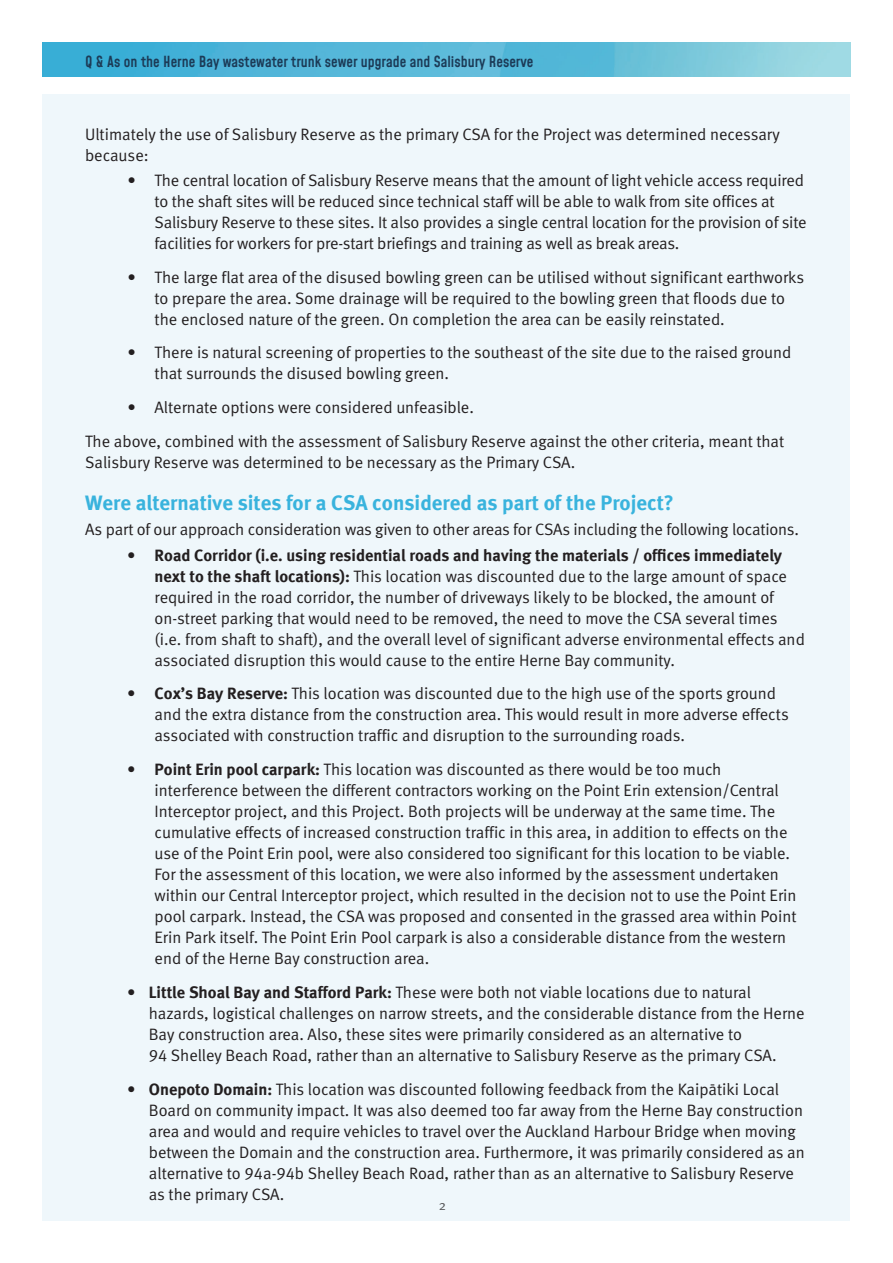
<style>
.page{position:relative;width:893px;height:1263px;background:#fff}
.page>*{position:absolute;margin:0;border:0;box-sizing:border-box;transform-origin:0 0}
.t1{font:21px "Meta Bold LF";color:#39b3dd}
.t2{font:16.5px/21px "Meta Normal LF";color:#231f20}
.t3{font:600 15px "Mohave";color:#1c3b57}
.t4{font:13.5px "Meta Plus Normal";color:#57585a}
.s1{font-family:"Meta Bold LF"}
</style>
<div class="page">
<div style="left:43px;top:94px;width:807px;height:1126px;background:#eff7fb"></div>
<img style="left:43px;top:43px;width:807px;height:34px">
<p class="t3" style="left:85px;top:52px;width:450px">Q &amp; As on the Herne Bay wastewater trunk sewer upgrade and Salisbury Reserve</p>
<p class="t2" style="left:85px;top:123px;width:696px">Ultimately the use of Salisbury Reserve as the primary CSA for the Project was determined necessary because:</p>
<p class="t2" style="left:155px;top:169px;width:654px;text-indent:-27px">• The central location of Salisbury Reserve means that the amount of light vehicle access required to the shaft sites will be reduced since technical staff will be able to walk from site offices at Salisbury Reserve to these sites. It also provides a single central location for the provision of site facilities for workers for pre-start briefings and training as well as break areas.</p>
<p class="t2" style="left:155px;top:266px;width:651px;text-indent:-27px">• The large flat area of the disused bowling green can be utilised without significant earthworks to prepare the area. Some drainage will be required to the bowling green that floods due to the enclosed nature of the green. On completion the area can be easily reinstated.</p>
<p class="t2" style="left:155px;top:342px;width:638px;text-indent:-27px">• There is natural screening of properties to the southeast of the site due to the raised ground that surrounds the disused bowling green.</p>
<p class="t2" style="left:128px;top:397px;width:348px">• Alternate options were considered unfeasible.</p>
<p class="t2" style="left:85px;top:430px;width:701px">The above, combined with the assessment of Salisbury Reserve against the other criteria, meant that<br>Salisbury Reserve was determined to be necessary as the Primary CSA.</p>
<p class="t1" style="left:85px;top:490px;width:590px">Were alternative sites for a CSA considered as part of the Project?</p>
<p class="t2" style="left:85px;top:519px;width:715px">As part of our approach consideration was given to other areas for CSAs including the following locations.</p>
<p class="t2" style="left:155px;top:544px;width:652px;text-indent:-27px"><span class="s1">• Road Corridor (i.e. using residential roads and having the materials / offices immediately next to the shaft locations):</span> This location was discounted due to the large amount of space required in the road corridor, the number of driveways likely to be blocked, the amount of on-street parking that would need to be removed, the need to move the CSA several times (i.e. from shaft to shaft), and the overall level of significant adverse environmental effects and associated disruption this would cause to the entire Herne Bay community.</p>
<p class="t2" style="left:155px;top:683px;width:636px;text-indent:-27px"><span class="s1">• Cox’s Bay Reserve:</span> This location was discounted due to the high use of the sports ground and the extra distance from the construction area. This would result in more adverse effects associated with construction traffic and disruption to the surrounding roads.</p>
<p class="t2" style="left:155px;top:759px;width:643px;text-indent:-27px"><span class="s1">• Point Erin pool carpark:</span> This location was discounted as there would be too much interference between the different contractors working on the Point Erin extension/Central Interceptor project, and this Project. Both projects will be underway at the same time. The cumulative effects of increased construction traffic in this area, in addition to effects on the use of the Point Erin pool, were also considered too significant for this location to be viable.<br>For the assessment of this location, we were also informed by the assessment undertaken within our Central Interceptor project, which resulted in the decision not to use the Point Erin pool carpark. Instead, the CSA was proposed and consented in the grassed area within Point Erin Park itself. The Point Erin Pool carpark is also a considerable distance from the western end of the Herne Bay construction area.</p>
<p class="t2" style="left:149px;top:981px;width:657px;text-indent:-21px"><span class="s1">• Little Shoal Bay and Stafford Park:</span> These were both not viable locations due to natural hazards, logistical challenges on narrow streets, and the considerable distance from the Herne Bay construction area. Also, these sites were primarily considered as an alternative to<br>94 Shelley Beach Road, rather than an alternative to Salisbury Reserve as the primary CSA.</p>
<p class="t2" style="left:149px;top:1078px;width:657px;text-indent:-21px"><span class="s1">• Onepoto Domain:</span> This location was discounted following feedback from the Kaipātiki Local Board on community impact. It was also deemed too far away from the Herne Bay construction area and would and require vehicles to travel over the Auckland Harbour Bridge when moving between the Domain and the construction area. Furthermore, it was primarily considered as an alternative to 94a-94b Shelley Beach Road, rather than as an alternative to Salisbury Reserve as the primary CSA.</p>
<p class="t4" style="left:439px;top:1197px;width:9px">2</p>
</div>
